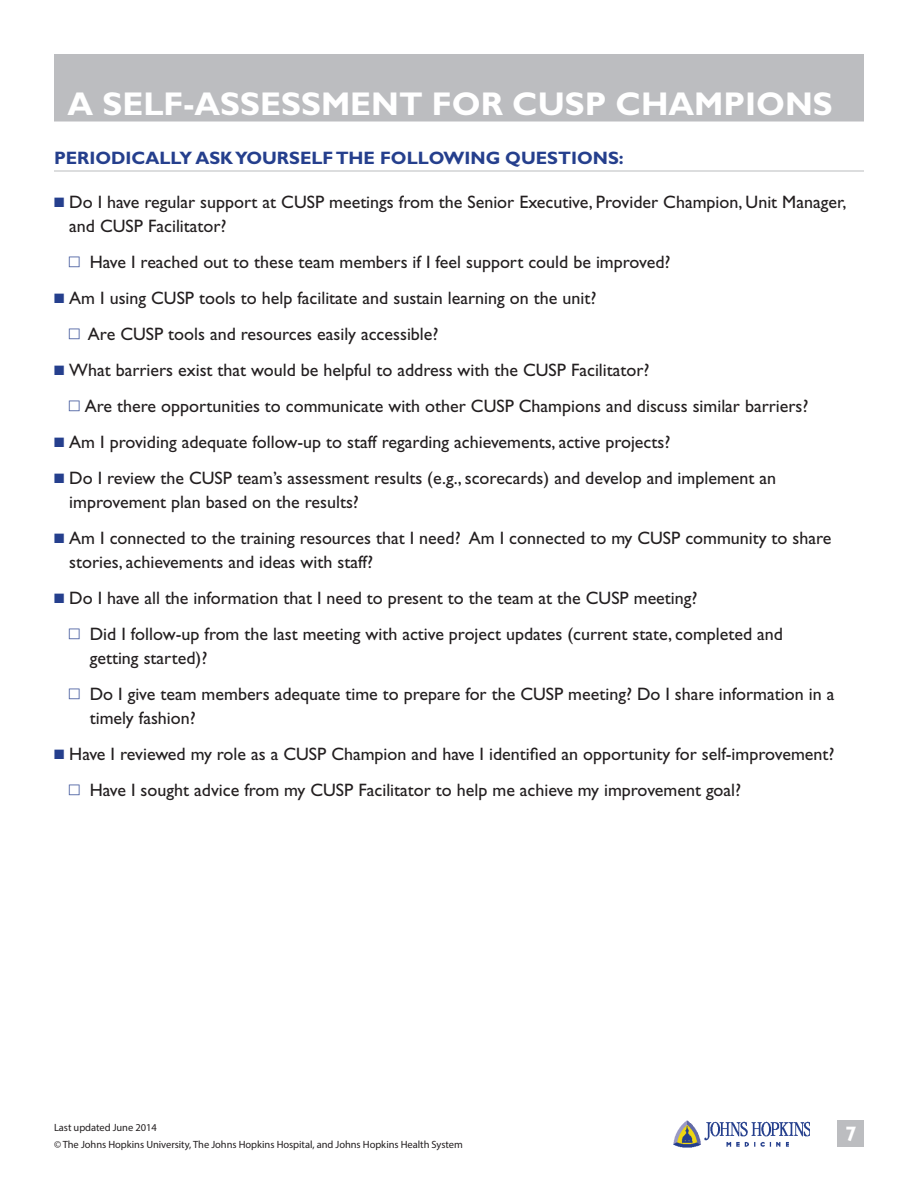
<style>
.page{position:relative;width:918px;height:1188px;background:#fff}
.page>*{position:absolute;margin:0;border:0;box-sizing:border-box;transform-origin:0 0}
.Page_Section_Heading{font:700 33px "Gill Sans Std";color:#fff}
.t1{font:700 21px "Gill Sans Std";color:#fff}
.t2{font:18px/24px "Gill Sans Std";color:#231f20}
.SUB_with_Rule_Below{font:700 18px "Gill Sans Std";color:#253f8d}
.t3{font:10.5px/16.5px "Myriad Pro";letter-spacing:-.005em;color:#231f20}
.s1{color:#253f8d}
</style>
<div class="page">
<div style="left:837px;top:1120px;width:27px;height:28px;background:#bcbdc0"></div>
<img style="left:674px;top:1120px;width:136px;height:28px">
<div style="left:54px;top:54px;width:810px;height:68px;background:#bcbdc0"></div>
<hr style="left:54px;top:170px;width:810px;height:2px;background:#d1d2d4">
<p class="Page_Section_Heading" style="left:68px;top:84px;width:767px">A SELF-ASSESSMENT FOR CUSP CHAMPIONS</p>
<p class="SUB_with_Rule_Below" style="left:54px;top:148px;width:571px">PERIODICALLY ASK YOURSELF THE FOLLOWING QUESTIONS:</p>
<p class="t2" style="left:69px;top:190px;width:779px;text-indent:-15px"><span class="s1">■</span> Do I have regular support at CUSP meetings from the Senior Executive, Provider Champion, Unit Manager, and CUSP Facilitator?</p>
<p class="t2" style="left:90px;top:250px;width:582px">Have I reached out to these team members if I feel support could be improved?</p>
<p class="t2" style="left:54px;top:286px;width:544px"><span class="s1">■</span> Am I using CUSP tools to help facilitate and sustain learning on the unit?</p>
<p class="t2" style="left:88px;top:322px;width:352px">Are CUSP tools and resources easily accessible?</p>
<p class="t2" style="left:54px;top:358px;width:597px"><span class="s1">■</span> What barriers exist that would be helpful to address with the CUSP Facilitator?</p>
<p class="t2" style="left:85px;top:394px;width:725px">Are there opportunities to communicate with other CUSP Champions and discuss similar barriers?</p>
<p class="t2" style="left:54px;top:430px;width:618px"><span class="s1">■</span> Am I providing adequate follow-up to staff regarding achievements, active projects?</p>
<p class="t2" style="left:69px;top:466px;width:708px;text-indent:-15px"><span class="s1">■</span> Do I review the CUSP team’s assessment results (e.g., scorecards) and develop and implement an improvement plan based on the results?</p>
<p class="t2" style="left:69px;top:526px;width:764px;text-indent:-15px"><span class="s1">■</span> Am I connected to the training resources that I need? Am I connected to my CUSP community to share stories, achievements and ideas with staff?</p>
<p class="t2" style="left:54px;top:586px;width:645px"><span class="s1">■</span> Do I have all the information that I need to present to the team at the CUSP meeting?</p>
<p class="t2" style="left:90px;top:622px;width:695px">Did I follow-up from the last meeting with active project updates (current state, completed and getting started)?</p>
<p class="t2" style="left:90px;top:682px;width:746px">Do I give team members adequate time to prepare for the CUSP meeting? Do I share information in a timely fashion?</p>
<p class="t2" style="left:54px;top:742px;width:782px"><span class="s1">■</span> Have I reviewed my role as a CUSP Champion and have I identified an opportunity for self-improvement?</p>
<p class="t2" style="left:90px;top:778px;width:653px">Have I sought advice from my CUSP Facilitator to help me achieve my improvement goal?</p>
<p class="t3" style="left:54px;top:1119px;width:410px">Last updated June 2014<br>© The Johns Hopkins University, The Johns Hopkins Hospital, and Johns Hopkins Health System</p>
<p class="t1" style="left:845px;top:1122px;width:13px">7</p>
</div>
